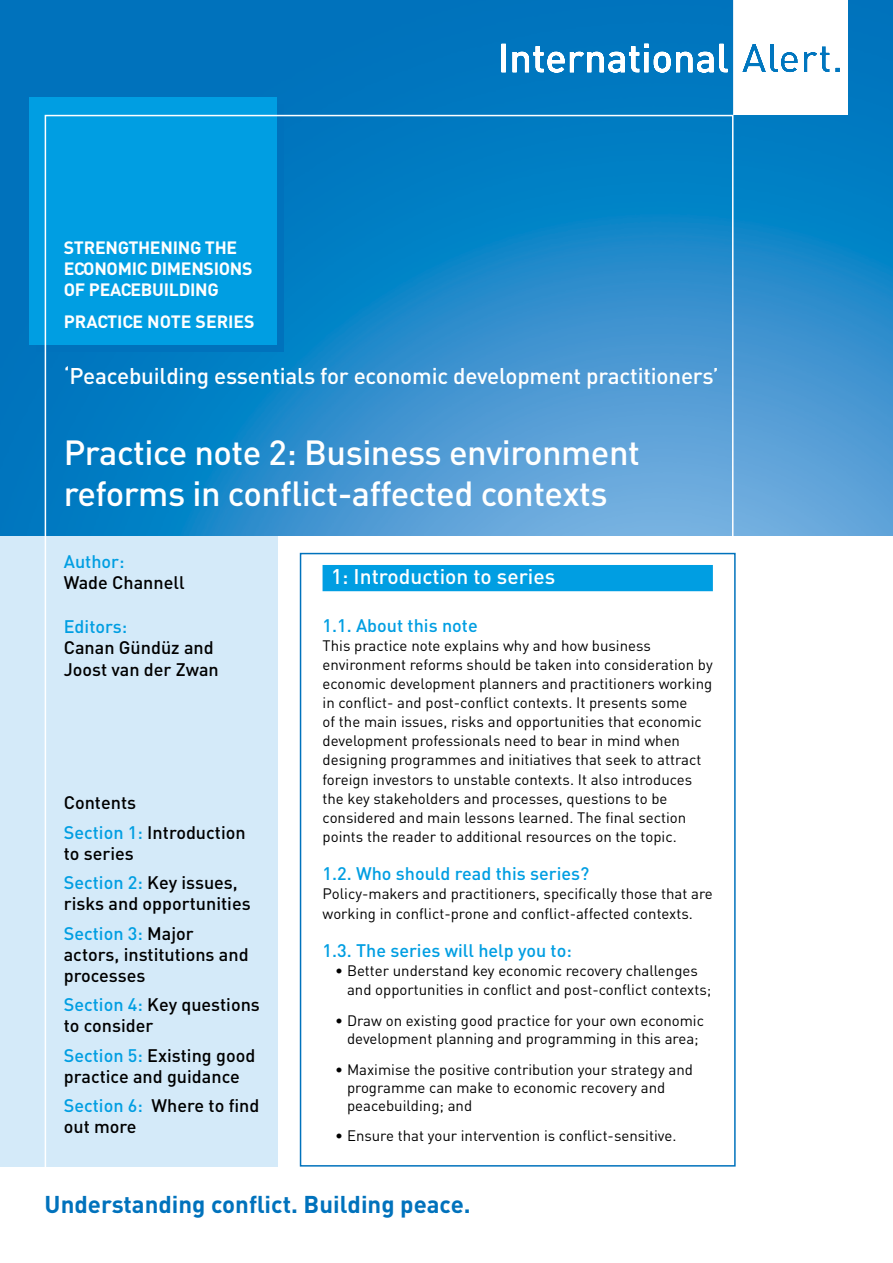
<style>
.page{position:relative;width:893px;height:1263px;background:#fff}
.page>*{position:absolute;margin:0;border:0;box-sizing:border-box;transform-origin:0 0}
.t1{font:500 34.5px/41.4px "DIN";letter-spacing:-.015em;color:#fff}
.t2{font:700 24px "DIN";color:#0072bc}
.t3{font:500 22.5px "DIN";letter-spacing:-.01em;color:#fff}
.t4{font:500 21px "DIN";color:#fff}
.t5{font:500 18px/21px "DIN";color:#000}
.t6{font:500 18px "DIN";color:#009ee2}
.t7{font:700 17.7px/21.1px "DIN";letter-spacing:-.015em;color:#fff}
.t8{font:15px/19.2px "DIN";color:#000}
.s1{color:#009ee2}
</style>
<div class="page">
<div style="left:0;top:530px;width:278px;height:637px;background:#d4eaf9"></div>
<img style="left:0;top:0;width:893px;height:536px">
<div style="left:36px;top:104px;width:247px;height:247px;background:#0072bc"></div>
<div style="left:30px;top:98px;width:247px;height:247px;background:#009ee2"></div>
<svg style="left:733px;top:0;width:115px;height:115px"></svg>
<svg style="left:501px;top:44px;width:226px;height:29px"></svg>
<div style="left:323px;top:565px;width:390px;height:26px;background:#009ee2"></div>
<div style="left:300px;top:553px;width:436px;height:613px;border:2px solid #0072bc"></div>
<p class="t7" style="left:64px;top:236px;width:190px">STRENGTHENING THE<br>ECONOMIC DIMENSIONS<br>OF PEACEBUILDING</p>
<p class="t7" style="left:64px;top:311px;width:192px">PRACTICE NOTE SERIES</p>
<h3 class="t3" style="left:64px;top:362px;width:657px">‘Peacebuilding essentials for economic development practitioners’</h3>
<h1 class="t1" style="left:64px;top:430px;width:578px">Practice note 2: Business environment reforms in conflict-affected contexts</h1>
<p class="t6" style="left:64px;top:550px;width:62px">Author:</p>
<p class="t5" style="left:64px;top:572px;width:122px">Wade Channell</p>
<p class="t6" style="left:64px;top:614px;width:65px">Editors:</p>
<p class="t5" style="left:64px;top:636px;width:157px;line-height:21.6px">Canan Gündüz and<br>Joost van der Zwan</p>
<p class="t5" style="left:64px;top:787px;width:183px;line-height:29.5px">Contents<br><span class="s1">Section 1:</span> Introduction</p>
<p class="t5" style="left:64px;top:838px;width:176px;line-height:29.5px">to series<br><span class="s1">Section 2:</span> Key issues,</p>
<p class="t5" style="left:64px;top:888px;width:188px;line-height:29.5px">risks and opportunities<br><span class="s1">Section 3:</span> Major</p>
<p class="t5" style="left:64px;top:943px;width:186px">actors, institutions and processes</p>
<p class="t5" style="left:64px;top:993px;width:198px"><span class="s1">Section 4:</span> Key questions to consider</p>
<p class="t5" style="left:64px;top:1044px;width:193px"><span class="s1">Section 5:</span> Existing good practice and guidance</p>
<p class="t5" style="left:64px;top:1094px;width:197px"><span class="s1">Section 6:</span> Where to find out more</p>
<h3 class="t4" style="left:331px;top:563px;width:226px">1: Introduction to series</h3>
<p class="t6" style="left:323px;top:613px;width:157px">1.1. About this note</p>
<p class="t8" style="left:323px;top:635px;width:392px">This practice note explains why and how business environment reforms should be taken into consideration by economic development planners and practitioners working in conflict- and post-conflict contexts. It presents some<br>of the main issues, risks and opportunities that economic development professionals need to bear in mind when designing programmes and initiatives that seek to attract foreign investors to unstable contexts. It also introduces the key stakeholders and processes, questions to be considered and main lessons learned. The final section points the reader to additional resources on the topic.</p>
<p class="t6" style="left:323px;top:862px;width:268px">1.2. Who should read this series?</p>
<p class="t8" style="left:323px;top:884px;width:392px">Policy-makers and practitioners, specifically those that are working in conflict-prone and conflict-affected contexts.</p>
<p class="t6" style="left:323px;top:939px;width:251px">1.3. The series will help you to:</p>
<p class="t8" style="left:347px;top:961px;width:366px;text-indent:-12px">• Better understand key economic recovery challenges and opportunities in conflict and post-conflict contexts;</p>
<p class="t8" style="left:335px;top:1011px;width:370px;line-height:18px;text-align:center">• Draw on existing good practice for your own economic development planning and programming in this area;</p>
<p class="t8" style="left:347px;top:1060px;width:347px;line-height:18px;text-indent:-12px">• Maximise the positive contribution your strategy and programme can make to economic recovery and peacebuilding; and</p>
<p class="t8" style="left:335px;top:1126px;width:343px">• Ensure that your intervention is conflict-sensitive.</p>
<h2 class="t2" style="left:45px;top:1188px;width:428px">Understanding conflict. Building peace.</h2>
</div>
